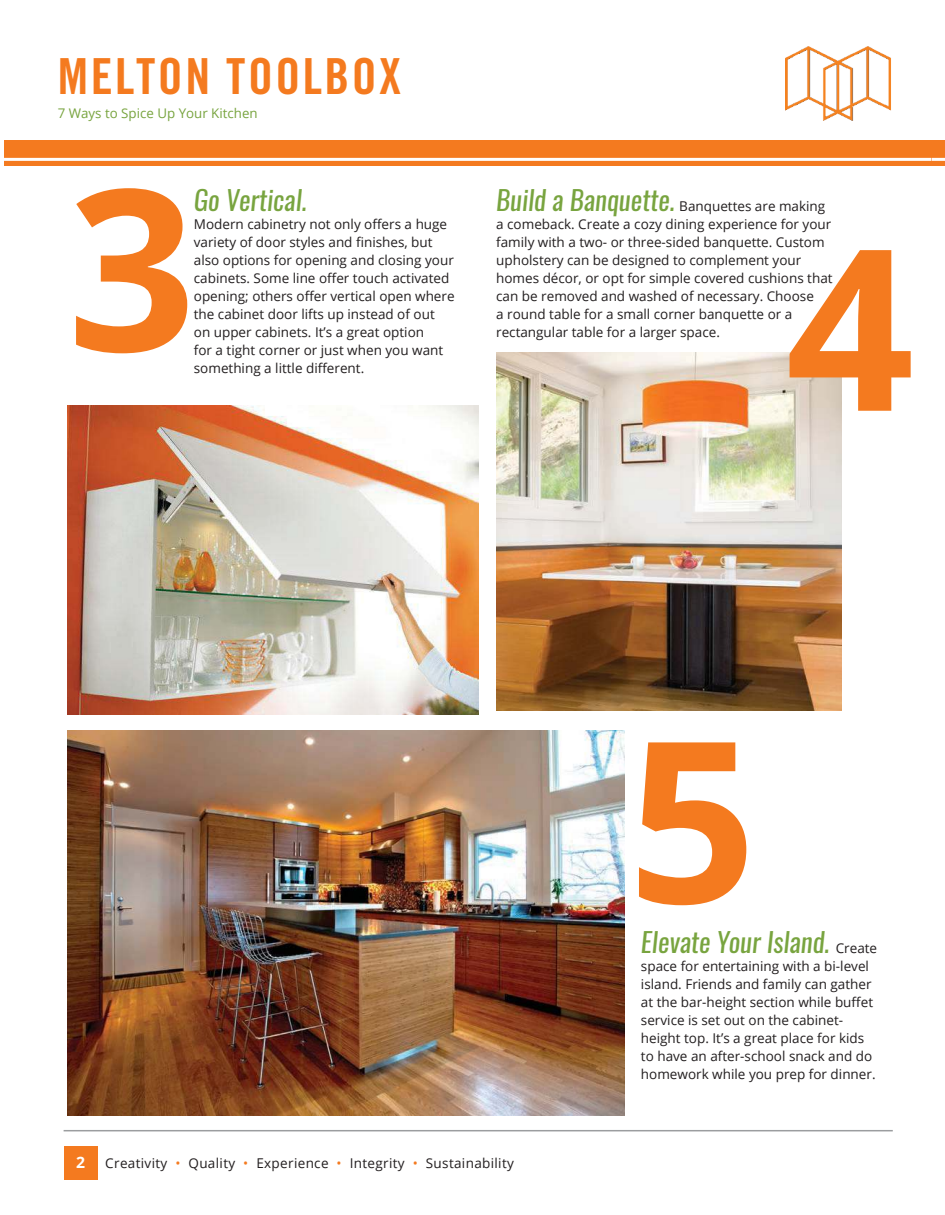
<style>
.page{position:relative;width:945px;height:1215px;background:#fff}
.page>*{position:absolute;margin:0;border:0;box-sizing:border-box;transform-origin:0 0}
.t1{font:700 225px "Open Sans";color:#f47a1f}
.t2{font:49.65px "Trade Gothic Bold Cond Twenty";letter-spacing:.05em;color:#f47a1f}
.t3{font:italic 27px "Oswald";color:#78a43f}
.t4{font:700 15.75px "Open Sans";color:#fff}
.t5{font:13.5px/18px "Open Sans";color:#221e1f}
.t6{font:13.5px "Open Sans";letter-spacing:.025em;color:#221e1f}
.t7{font:13.35px "Open Sans";color:#78a43f}
.s1{font-family:"Oswald";font-style:italic;font-size:27px;color:#78a43f}
.s2{font-family:"Open Sans";font-style:normal;font-size:13.5px;color:#221e1f}
.s3{color:#f47a1f}
</style>
<div class="page">
<hr style="left:64px;top:1130px;width:829px;height:1px;background:#9b9d9f">
<div style="left:64px;top:1146px;width:34px;height:34px;background:#f47a1f"></div>
<img style="left:496px;top:353px;width:346px;height:357px">
<img style="left:68px;top:405px;width:411px;height:309px">
<img style="left:68px;top:731px;width:557px;height:384px">
<div style="left:4px;top:140px;width:931px;height:26px;background:#f47a1f"></div>
<hr style="left:4px;top:158px;width:935px;height:3px;background:#fff">
<img style="left:786px;top:47px;width:105px;height:74px">
<div style="left:932px;top:140px;width:13px;height:26px;background:#f47a1f"></div>
<svg style="left:932px;top:158px;width:13px;height:3px"></svg>
<h2 class="t2" style="left:58px;top:48px;width:345px">MELTON TOOLBOX</h2>
<p class="t7" style="left:58px;top:108px;width:201px">7 Ways to Spice Up Your Kitchen</p>
<h1 class="t1" style="left:68px;top:142px;width:130px">3</h1>
<h3 class="t3" style="left:194px;top:189px;width:115px">Go Vertical.</h3>
<p class="t5" style="left:194px;top:215px;width:262px">Modern cabinetry not only offers a huge variety of door styles and finishes, but also options for opening and closing your cabinets. Some line offer touch activated opening; others offer vertical open where the cabinet door lifts up instead of out<br>on upper cabinets. It’s a great option<br>for a tight corner or just when you want something a little different.</p>
<p class="t5" style="left:496px;top:199px;width:338px"><span class="s1">Build a Banquette.</span> Banquettes are making a comeback. Create a cozy dining experience for your family with a two- or three-sided banquette. Custom upholstery can be designed to complement your homes décor, or opt for simple covered cushions that can be removed and washed of necessary. Choose<br>a round table for a small corner banquette or a rectangular table for a larger space.</p>
<h1 class="t1" style="left:786px;top:201px;width:130px">4</h1>
<h1 class="t1" style="left:628px;top:694px;width:130px">5</h1>
<h3 class="t3" style="left:641px;top:931px;width:238px">Elevate Your Island. <span class="s2">Create</span></h3>
<p class="t5" style="left:641px;top:958px;width:236px">space for entertaining with a bi-level island. Friends and family can gather at the bar-height section while buffet service is set out on the cabinet&shy;height top. It’s a great place for kids to have an after-school snack and do homework while you prep for dinner.</p>
<p class="t4" style="left:76px;top:1154px;width:10px">2</p>
<p class="t6" style="left:105px;top:1158px;width:410px">Creativity <span class="s3">•</span> Quality <span class="s3">•</span> Experience <span class="s3">•</span> Integrity <span class="s3">•</span> Sustainability</p>
</div>
